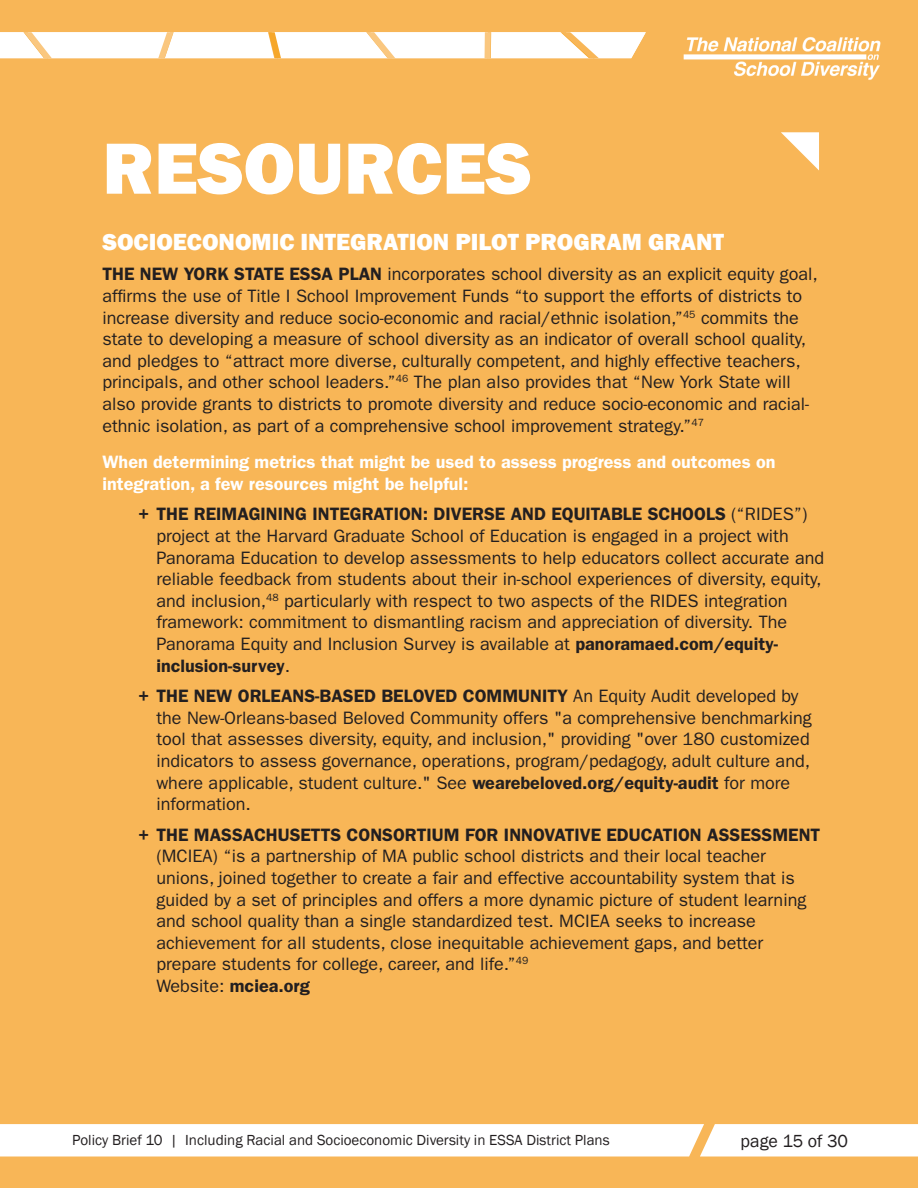
<style>
.page{position:relative;width:918px;height:1188px;background:#f8b657}
.page>*{position:absolute;margin:0;border:0;box-sizing:border-box;transform-origin:0 0}
.t1{font:800 75px "Franklin Gothic";color:#fff}
.t2{font:800 24px "Franklin Gothic";color:#fff}
.t3{font:18px/21.6px "ITC Franklin Gothic Std";color:#231f20}
.t4{font:600 18px/21.6px "ITC Franklin Gothic Std";color:#fff}
.t5{font:18px "Franklin Gothic";color:#231f20}
.t6{font:15px "Franklin Gothic";color:#231f20}
.s1{font-weight:600}
.s2{font-family:"Franklin Gothic";font-weight:600}
</style>
<div class="page">
<svg style="left:781px;top:132px;width:38px;height:38px"></svg>
<svg style="left:0;top:1124px;width:918px;height:33px;background:#fefcf9"></svg>
<svg style="left:0;top:32px;width:646px;height:26px;background:#fef9f2"></svg>
<p class="t1" style="left:102px;top:120px;width:431px">RESOURCES</p>
<p class="t2" style="left:102px;top:226px;width:623px">SOCIOECONOMIC INTEGRATION PILOT PROGRAM GRANT</p>
<p class="t3" style="left:102px;top:264px;width:717px"><span class="s1">THE NEW YORK STATE ESSA PLAN</span> incorporates school diversity as an explicit equity goal, affirms the use of Title I School Improvement Funds “to support the efforts of districts to increase diversity and reduce socio-economic and racial/ethnic isolation,”<sup>45</sup> commits the state to developing a measure of school diversity as an indicator of overall school quality, and pledges to “attract more diverse, culturally competent, and highly effective teachers, principals, and other school leaders.”<sup>46</sup> The plan also provides that “New York State will also provide grants to districts to promote diversity and reduce socio-economic and racial&shy;ethnic isolation, as part of a comprehensive school improvement strategy.”<sup>47</sup></p>
<p class="t4" style="left:102px;top:451px;width:675px">When determining metrics that might be used to assess progress and outcomes on integration, a few resources might be helpful:</p>
<p class="t3" style="left:156px;top:504px;width:669px;text-indent:-18px"><span class="s2">+</span> <span class="s1">THE REIMAGINING INTEGRATION: DIVERSE AND EQUITABLE SCHOOLS</span> (“RIDES”) project at the Harvard Graduate School of Education is engaged in a project with Panorama Education to develop assessments to help educators collect accurate and reliable feedback from students about their in-school experiences of diversity, equity, and inclusion,<sup>48</sup> particularly with respect to two aspects of the RIDES integration framework: commitment to dismantling racism and appreciation of diversity. The Panorama Equity and Inclusion Survey is available at <span class="s1">panoramaed.com/equity&shy;inclusion-survey</span>.</p>
<p class="t3" style="left:156px;top:685px;width:657px;text-indent:-18px"><span class="s2">+</span> <span class="s1">THE NEW ORLEANS-BASED BELOVED COMMUNITY</span> An Equity Audit developed by the New-Orleans-based Beloved Community offers "a comprehensive benchmarking tool that assesses diversity, equity, and inclusion," providing "over 180 customized indicators to assess governance, operations, program/pedagogy, adult culture and, where applicable, student culture." See <span class="s1">wearebeloved.org/equity-audit</span> for more information.</p>
<p class="t3" style="left:156px;top:824px;width:665px;text-indent:-18px"><span class="s2">+</span> <span class="s1">THE MASSACHUSETTS CONSORTIUM FOR INNOVATIVE EDUCATION ASSESSMENT </span>(MCIEA) “is a partnership of MA public school districts and their local teacher unions, joined together to create a fair and effective accountability system that is guided by a set of principles and offers a more dynamic picture of student learning and school quality than a single standardized test. MCIEA seeks to increase achievement for all students, close inequitable achievement gaps, and better prepare students for college, career, and life.”<sup>49<br></sup>Website: <span class="s1">mciea.org</span></p>
<p class="t6" style="left:72px;top:1130px;width:539px">Policy Brief 10 | Including Racial and Socioeconomic Diversity in ESSA District Plans</p>
<p class="t5" style="left:741px;top:1129px;width:109px">page 15 of 30</p>
</div>
